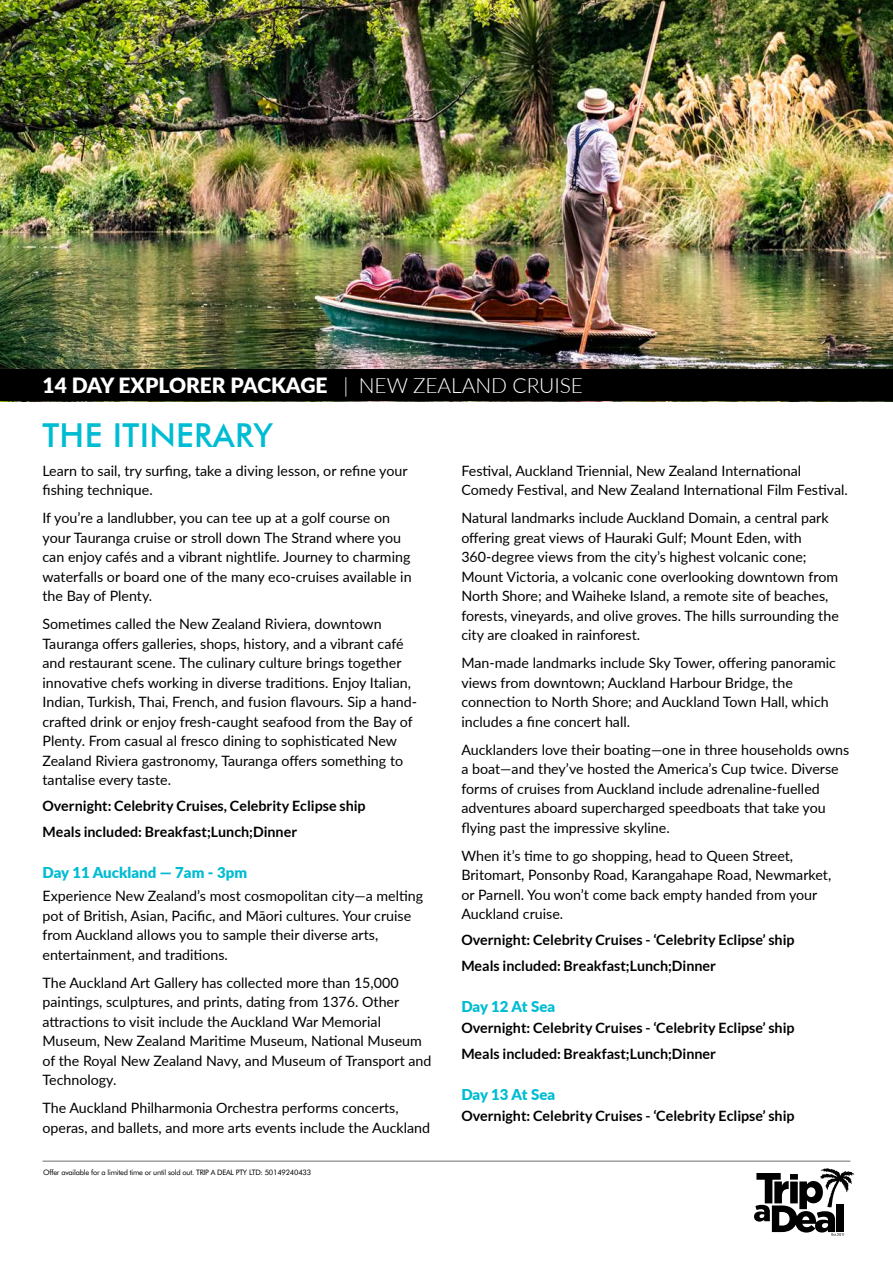
<style>
.page{position:relative;width:893px;height:1263px;background:#fff}
.page>*{position:absolute;margin:0;border:0;box-sizing:border-box;transform-origin:0 0}
.t1{font:500 33px "Futura BT";letter-spacing:.01em;color:#00bcd3}
.t2{font:900 21px "Lato";color:#fff}
.t3{font:900 15px "Lato";color:#00bcd3}
.t4{font:14.25px/19.5px "Lato";color:#000}
.t5{font:700 14.25px/25.8px "Lato";color:#000}
.t6{font:7.5px "Futura BT";letter-spacing:-.03em;color:#000}
.s1{font-weight:300}
</style>
<div class="page">
<hr style="left:43px;top:1161px;width:807px;height:1px;background:#6d6e71">
<svg style="left:754px;top:1168px;width:100px;height:68px"></svg>
<img style="left:0;top:0;width:893px;height:369px">
<div style="left:0;top:369px;width:893px;height:32px;background:#000"></div>
<h2 class="t2" style="left:43px;top:370px;width:542px">14 DAY EXPLORER PACKAGE <span class="s1">| NEW ZEALAND CRUISE</span></h2>
<h1 class="t1" style="left:43px;top:416px;width:232px">THE ITINERARY</h1>
<p class="t4" style="left:43px;top:460px;width:367px">Learn to sail, try surfing, take a diving lesson, or refine your fishing technique.</p>
<p class="t4" style="left:43px;top:508px;width:371px">If you’re a landlubber, you can tee up at a golf course on your Tauranga cruise or stroll down The Strand where you can enjoy cafés and a vibrant nightlife. Journey to charming waterfalls or board one of the many eco-cruises available in the Bay of Plenty.</p>
<p class="t4" style="left:43px;top:614px;width:376px">Sometimes called the New Zealand Riviera, downtown Tauranga offers galleries, shops, history, and a vibrant café and restaurant scene. The culinary culture brings together innovative chefs working in diverse traditions. Enjoy Italian, Indian, Turkish, Thai, French, and fusion flavours. Sip a hand&shy;crafted drink or enjoy fresh-caught seafood from the Bay of Plenty. From casual al fresco dining to sophisticated New Zealand Riviera gastronomy, Tauranga offers something to tantalise every taste.</p>
<p class="t5" style="left:43px;top:793px;width:325px">Overnight: Celebrity Cruises, Celebrity Eclipse ship<br>Meals included: Breakfast;Lunch;Dinner</p>
<p class="t3" style="left:43px;top:861px;width:206px">Day 11 Auckland — 7am - 3pm</p>
<p class="t4" style="left:43px;top:886px;width:382px">Experience New Zealand’s most cosmopolitan city—a melting pot of British, Asian, Pacific, and Māori cultures. Your cruise from Auckland allows you to sample their diverse arts, entertainment, and traditions.</p>
<p class="t4" style="left:43px;top:972px;width:391px">The Auckland Art Gallery has collected more than 15,000 paintings, sculptures, and prints, dating from 1376. Other attractions to visit include the Auckland War Memorial Museum, New Zealand Maritime Museum, National Museum of the Royal New Zealand Navy, and Museum of Transport and Technology.</p>
<p class="t4" style="left:43px;top:1098px;width:389px">The Auckland Philharmonia Orchestra performs concerts, operas, and ballets, and more arts events include the Auckland</p>
<p class="t6" style="left:43px;top:1168px;width:269px">Offer available for a limited time or until sold out. TRIP A DEAL PTY LTD: 50149240433</p>
<p class="t4" style="left:461px;top:460px;width:388px">Festival, Auckland Triennial, New Zealand International<br>Comedy Festival, and New Zealand International Film Festival.</p>
<p class="t4" style="left:461px;top:508px;width:379px">Natural landmarks include Auckland Domain, a central park offering great views of Hauraki Gulf; Mount Eden, with 360-degree views from the city’s highest volcanic cone; Mount Victoria, a volcanic cone overlooking downtown from North Shore; and Waiheke Island, a remote site of beaches, forests, vineyards, and olive groves. The hills surrounding the city are cloaked in rainforest.</p>
<p class="t4" style="left:461px;top:653px;width:376px">Man-made landmarks include Sky Tower, offering panoramic views from downtown; Auckland Harbour Bridge, the connection to North Shore; and Auckland Town Hall, which includes a fine concert hall.</p>
<p class="t4" style="left:461px;top:739px;width:389px">Aucklanders love their boating—one in three households owns a boat—and they’ve hosted the America’s Cup twice. Diverse forms of cruises from Auckland include adrenaline-fuelled adventures aboard supercharged speedboats that take you flying past the impressive skyline.</p>
<p class="t4" style="left:461px;top:845px;width:371px">When it’s time to go shopping, head to Queen Street, Britomart, Ponsonby Road, Karangahape Road, Newmarket, or Parnell. You won’t come back empty handed from your Auckland cruise.</p>
<p class="t5" style="left:461px;top:926px;width:335px">Overnight: Celebrity Cruises - ‘Celebrity Eclipse’ ship<br>Meals included: Breakfast;Lunch;Dinner</p>
<p class="t3" style="left:461px;top:995px;width:95px">Day 12 At Sea</p>
<p class="t5" style="left:461px;top:1015px;width:335px">Overnight: Celebrity Cruises - ‘Celebrity Eclipse’ ship<br>Meals included: Breakfast;Lunch;Dinner</p>
<p class="t3" style="left:461px;top:1083px;width:95px">Day 13 At Sea</p>
<p class="t5" style="left:461px;top:1103px;width:335px">Overnight: Celebrity Cruises - ‘Celebrity Eclipse’ ship</p>
</div>
